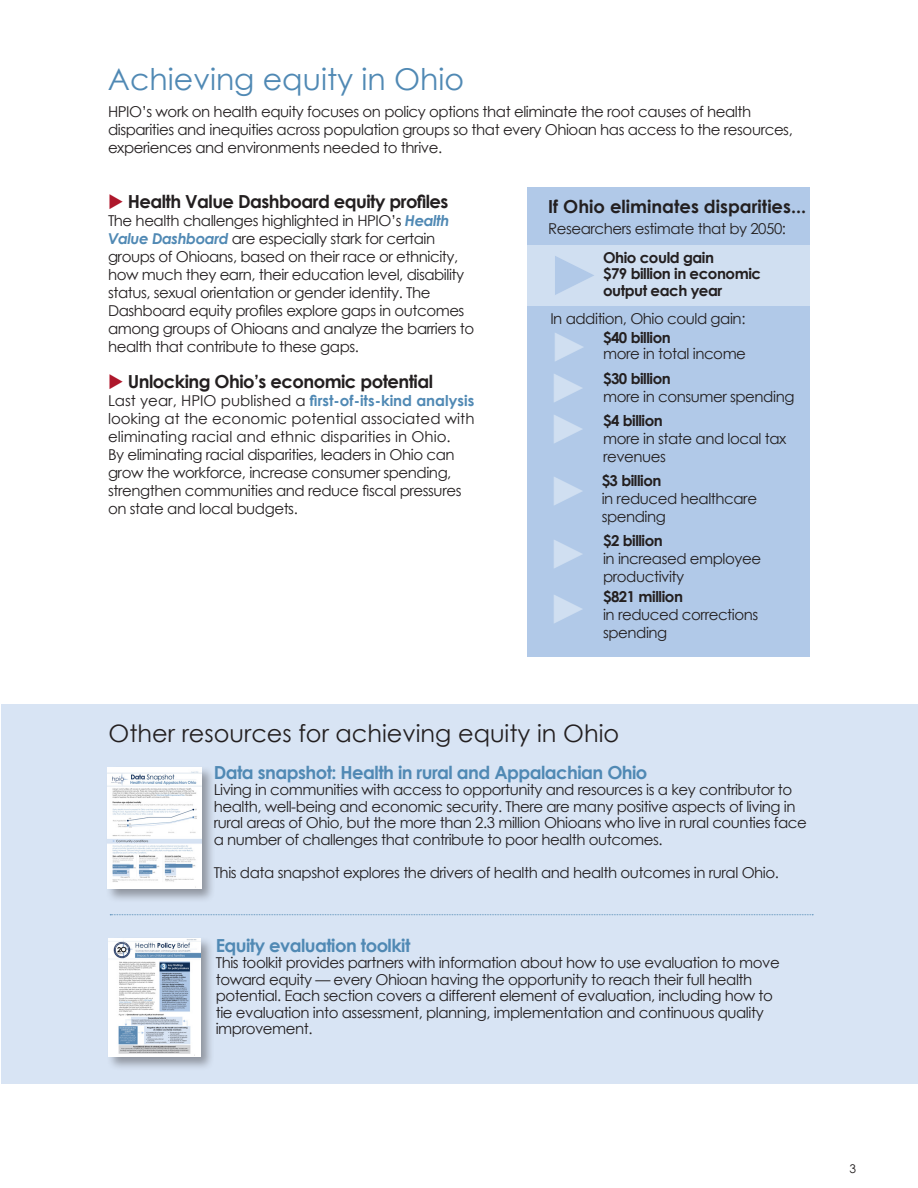
<style>
.page{position:relative;width:918px;height:1188px;background:#fff}
.page>*{position:absolute;margin:0;border:0;box-sizing:border-box;transform-origin:0 0}
.t1{font:55.65px "Century Gothic";color:#b1c9e8}
.t2{font:41.25px "Century Gothic";color:#d0dff1}
.t3{font:30px "Century Gothic";color:#5089b4}
.t4{font:24px "Century Gothic";color:#231f20}
.t5{font:700 18px "Century Gothic";letter-spacing:-.03em;color:#231f20}
.t6{font:700 18px "Century Gothic";letter-spacing:-.03em;color:#5089b4}
.t7{font:700 18px "Century Gothic";color:#231f20}
.t8{font:15px/18px "Century Gothic";letter-spacing:-.03em;color:#231f20}
.t9{font:700 15px/16.5px "Century Gothic";letter-spacing:-.03em;color:#231f20}
.t10{font:12px "Century Gothic Pro";color:#231f20}
.s1{color:#ae172b}
.s2{font-weight:700;font-style:italic;color:#5089b4}
.s3{font-weight:700;color:#5089b4}
.s4{font-weight:700}
</style>
<div class="page">
<div style="left:2px;top:704px;width:916px;height:380px;background:#d8e4f4"></div>
<div style="left:105px;top:765px;width:111px;height:138px;background:#231f20;opacity:.4"></div>
<img style="left:108px;top:767px;width:93px;height:122px">
<div style="left:527px;top:187px;width:283px;height:470px;background:#b1c9e8"></div>
<div style="left:527px;top:246px;width:283px;height:60px;background:#d0dff1"></div>
<div style="left:107px;top:936px;width:108px;height:135px;background:#231f20;opacity:.4"></div>
<img style="left:109px;top:938px;width:91px;height:119px">
<svg style="left:110px;top:914px;width:703px;height:1px"></svg>
<p class="t3" style="left:108px;top:58px;width:358px">Achieving equity in Ohio</p>
<p class="t8" style="left:108px;top:103px;width:686px">HPIO’s work on health equity focuses on policy options that eliminate the root causes of health disparities and inequities across population groups so that every Ohioan has access to the resources, experiences and environments needed to thrive.</p>
<p class="t5" style="left:108px;top:188px;width:342px"><span class="s1">◆</span> Health Value Dashboard equity profiles</p>
<p class="t8" style="left:108px;top:211px;width:368px">The health challenges highlighted in HPIO’s <span class="s2">Health Value Dashboard</span> are especially stark for certain groups of Ohioans, based on their race or ethnicity, how much they earn, their education level, disability status, sexual orientation or gender identity. The Dashboard equity profiles explore gaps in outcomes among groups of Ohioans and analyze the barriers to health that contribute to these gaps.</p>
<p class="t5" style="left:108px;top:368px;width:327px"><span class="s1">◆</span> Unlocking Ohio’s economic potential</p>
<p class="t8" style="left:108px;top:391px;width:368px">Last year, HPIO published a <span class="s3">first-of-its-kind analysis </span>looking at the economic potential associated with eliminating racial and ethnic disparities in Ohio.<br>By eliminating racial disparities, leaders in Ohio can grow the workforce, increase consumer spending, strengthen communities and reduce fiscal pressures on state and local budgets.</p>
<p class="t7" style="left:548px;top:193px;width:260px">If Ohio eliminates disparities...</p>
<p class="t8" style="left:548px;top:220px;width:239px">Researchers estimate that by 2050:</p>
<p class="t1" style="left:547px;top:235px;width:57px">►</p>
<p class="t9" style="left:603px;top:248px;width:160px">Ohio could gain<br>$79 billion in economic output each year</p>
<p class="t8" style="left:550px;top:309px;width:197px">In addition, Ohio could gain:</p>
<p class="t2" style="left:549px;top:317px;width:42px">►</p>
<p class="t8" style="left:603px;top:329px;width:144px;line-height:16.5px"><span class="s4">$40 billion<br></span>more in total income</p>
<p class="t2" style="left:548px;top:358px;width:42px">►</p>
<p class="t8" style="left:603px;top:370px;width:193px"><span class="s4">$30 billion<br></span>more in consumer spending</p>
<p class="t2" style="left:548px;top:399px;width:42px">►</p>
<p class="t8" style="left:603px;top:412px;width:185px"><span class="s4">$4 billion<br></span>more in state and local tax revenues</p>
<p class="t2" style="left:548px;top:461px;width:42px">►</p>
<p class="t8" style="left:602px;top:471px;width:157px"><span class="s4">$3 billion<br></span>in reduced healthcare spending</p>
<p class="t2" style="left:548px;top:524px;width:42px">►</p>
<p class="t8" style="left:603px;top:531px;width:160px"><span class="s4">$2 billion<br></span>in increased employee productivity</p>
<p class="t2" style="left:548px;top:579px;width:42px">►</p>
<p class="t8" style="left:603px;top:588px;width:157px"><span class="s4">$821 million<br></span>in reduced corrections spending</p>
<p class="t4" style="left:109px;top:716px;width:512px">Other resources for achieving equity in Ohio</p>
<p class="t6" style="left:214px;top:759px;width:435px">Data snapshot: Health in rural and Appalachian Ohio</p>
<p class="t8" style="left:214px;top:781px;width:595px;line-height:16.5px">Living in communities with access to opportunity and resources is a key contributor to health, well-being and economic security. There are many positive aspects of living in rural areas of Ohio, but the more than 2.3 million Ohioans who live in rural counties face a number of challenges that contribute to poor health outcomes.</p>
<p class="t8" style="left:214px;top:863px;width:567px">This data snapshot explores the drivers of health and health outcomes in rural Ohio.</p>
<p class="t6" style="left:216px;top:932px;width:196px">Equity evaluation toolkit</p>
<p class="t8" style="left:216px;top:955px;width:566px;line-height:16.5px">This toolkit provides partners with information about how to use evaluation to move toward equity — every Ohioan having the opportunity to reach their full health potential. Each section covers a different element of evaluation, including how to tie evaluation into assessment, planning, implementation and continuous quality improvement.</p>
<p class="t10" style="left:850px;top:1162px;width:8px">3</p>
</div>
